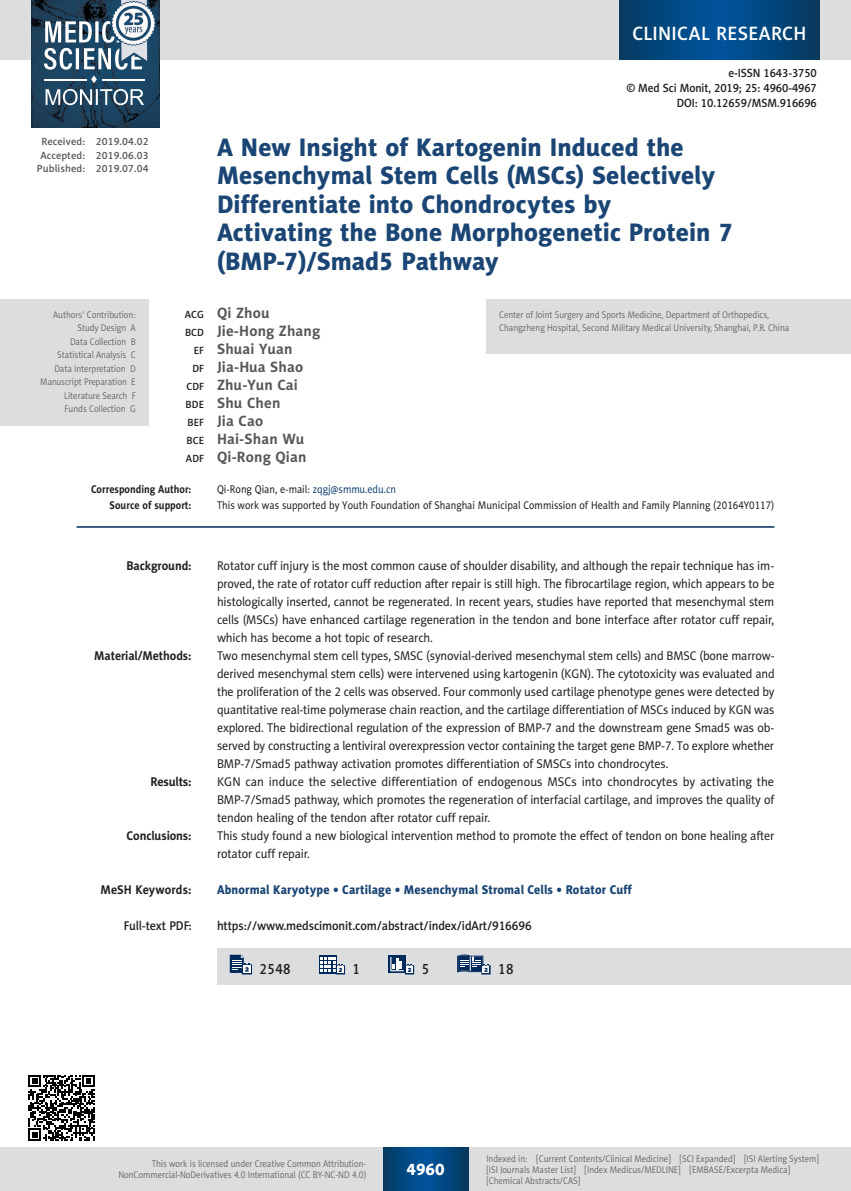
<style>
.page{position:relative;width:851px;height:1191px;background:#fff}
.page>*{position:absolute;margin:0;border:0;box-sizing:border-box;transform-origin:0 0}
.MSM_Tytul{font:25.5px/28.5px "Naomi Sans EFN Heavy";color:#1a4574}
.t1{font:19.5px "Naomi Sans EFN Medium";letter-spacing:.015em;color:#fff}
.t2{font:16.5px "Naomi Sans EFN Heavy";color:#fff}
.MSM_Autorzy{font:700 15px "Naomi Sans EFN";letter-spacing:.01em;color:#57585a}
.MSM_dane{font:15px "Naomi Sans EFN Medium";letter-spacing:.03em;color:#231f20;scale:.9 1}
.MSM_Summary_body{font:12.75px/18px "Naomi Sans EFN";letter-spacing:-.01em;color:#231f20;text-align:justify;scale:.95 1}
.MSM_Summary_body-2{font:12.75px/18px "Naomi Sans EFN";letter-spacing:-.01em;color:#231f20;text-align:justify}
.MSM_full_text_pdf{font:12.75px "Naomi Sans EFN Medium";letter-spacing:-.01em;color:#231f20;scale:.95 1}
.MSM_keywords{font:12.75px "Naomi Sans EFN Heavy";letter-spacing:.005em;color:#1a4574;scale:.95 1}
.MSM_Summary_body-3{font:700 12.75px "Naomi Sans EFN";letter-spacing:-.01em;color:#231f20;scale:.95 1}
.MSM_keywords-2{font:700 12.75px "Naomi Sans EFN";letter-spacing:.005em;color:#231f20;scale:.95 1}
.MSM_Summary_body-4{font:700 12.75px "Naomi Sans EFN";letter-spacing:-.01em;color:#231f20}
.MSM_full_text_pdf-2{font:12px "Naomi Sans EFN Medium";letter-spacing:-.01em;color:#231f20;scale:.95 1}
.MSM_Support{font:11.25px "Naomi Sans EFN";color:#231f20;scale:.9 1}
.MSM_Adres{font:11.25px "Naomi Sans EFN";color:#231f20;scale:.9 1}
.MSM_Adres-2{font:700 11.25px "Naomi Sans EFN";color:#231f20;scale:.9 1}
.MSM_Support-2{font:700 11.25px "Naomi Sans EFN";color:#231f20;scale:.9 1}
.t3{font:10.5px "Naomi Sans EFN Medium";letter-spacing:.01em;color:#57585a}
.MSM_Afiliacja{font:9.75px/11.2px "Naomi Sans EFN Light";color:#57585a;scale:.9 1}
.MSM_pagina_sygnatura{font:9.75px/11.2px "Naomi Sans EFN Light";color:#57585a;text-align:right;scale:.9 1}
.s1{font-family:"Naomi Sans EFN Medium";font-weight:400;font-size:10.5px;color:#231f20}
.s2{color:#1a4574}
</style>
<div class="page">
<div style="left:217px;top:948px;width:633px;height:36px;background:#dcdddf"></div>
<svg style="left:230px;top:954px;width:22px;height:20px"></svg>
<div style="left:319px;top:955px;width:17px;height:18px;background:#00295c"></div>
<svg style="left:320px;top:956px;width:25px;height:18px"></svg>
<div style="left:388px;top:955px;width:18px;height:18px;background:#00295c"></div>
<svg style="left:390px;top:957px;width:24px;height:17px"></svg>
<svg style="left:457px;top:954px;width:33px;height:20px"></svg>
<hr style="left:77px;top:526px;width:697px;height:2px;background:#00295c">
<div style="left:0;top:300px;width:148px;height:126px;background:#dcdddf"></div>
<div style="left:486px;top:300px;width:364px;height:54px;background:#dcdddf"></div>
<svg style="left:28px;top:1075px;width:67px;height:66px"></svg>
<hr style="left:850px;top:0;width:1px;height:60px;background:#dcdddf">
<div style="left:0;top:1148px;width:850px;height:43px;background:#dcdddf"></div>
<svg style="left:383px;top:1147px;width:85px;height:43px"></svg>
<div style="left:0;top:0;width:850px;height:60px;background:#dcdddf"></div>
<svg style="left:619px;top:0;width:200px;height:60px"></svg>
<img style="left:32px;top:0;width:127px;height:128px">
<img style="left:44px;top:21px;width:100px;height:49px">
<img style="left:45px;top:79px;width:41px;height:1px">
<img style="left:103px;top:79px;width:41px;height:1px">
<svg style="left:91px;top:75px;width:6px;height:8px"></svg>
<img style="left:46px;top:89px;width:98px;height:16px">
<h2 class="t1" style="left:632px;top:22px;width:175px">CLINICAL RESEARCH</h2>
<p class="MSM_full_text_pdf-2" style="left:728px;top:66px;width:95px">e-ISSN 1643-3750</p>
<p class="MSM_full_text_pdf-2" style="left:626px;top:81px;width:202px">© Med Sci Monit, 2019; 25: 4960-4967</p>
<p class="MSM_full_text_pdf-2" style="left:676px;top:96px;width:149px">DOI: 10.12659/MSM.916696</p>
<p class="MSM_Tytul" style="left:217px;top:132px;width:517px">A New Insight of Kartogenin Induced the Mesenchymal Stem Cells (MSCs) Selectively Differentiate into Chondrocytes by<br>Activating the Bone Morphogenetic Protein 7 (BMP-7)/Smad5 Pathway</p>
<p class="MSM_Autorzy" style="left:185px;top:304px;width:86px"><span class="s1">ACG</span> Qi Zhou</p>
<p class="MSM_Autorzy" style="left:185px;top:322px;width:137px"><span class="s1">BCD</span> Jie-Hong Zhang</p>
<p class="MSM_Autorzy" style="left:194px;top:340px;width:100px"><span class="s1">EF</span> Shuai Yuan</p>
<p class="MSM_Autorzy" style="left:192px;top:358px;width:112px"><span class="s1">DF</span> Jia-Hua Shao</p>
<p class="MSM_Autorzy" style="left:186px;top:376px;width:113px"><span class="s1">CDF</span> Zhu-Yun Cai</p>
<p class="MSM_Autorzy" style="left:185px;top:394px;width:96px"><span class="s1">BDE</span> Shu Chen</p>
<p class="MSM_Autorzy" style="left:187px;top:412px;width:77px"><span class="s1">BEF</span> Jia Cao</p>
<p class="MSM_Autorzy" style="left:186px;top:430px;width:119px"><span class="s1">BCE</span> Hai-Shan Wu</p>
<p class="MSM_Autorzy" style="left:186px;top:448px;width:122px"><span class="s1">ADF</span> Qi-Rong Qian</p>
<p class="MSM_Adres-2" style="left:91px;top:483px;width:113px">Corresponding Author:</p>
<p class="MSM_Adres" style="left:217px;top:483px;width:200px">Qi-Rong Qian, e-mail: <span class="s2">zqgj@smmu.edu.cn</span></p>
<p class="MSM_Support-2" style="left:110px;top:499px;width:92px">Source of support:</p>
<p class="MSM_Support" style="left:217px;top:499px;width:620px">This work was supported by Youth Foundation of Shanghai Municipal Commission of Health and Family Planning (20164Y0117)</p>
<p class="t3" style="left:41px;top:136px;width:109px">Received: 2019.04.02</p>
<p class="t3" style="left:40px;top:149px;width:110px">Accepted: 2019.06.03</p>
<p class="t3" style="left:37px;top:163px;width:113px">Published: 2019.07.04</p>
<p class="MSM_Afiliacja" style="left:53px;top:309px;width:93px">Authors’ Contribution:</p>
<p class="MSM_Afiliacja" style="left:77px;top:322px;width:66px">Study Design A</p>
<p class="MSM_Afiliacja" style="left:70px;top:336px;width:74px">Data Collection B</p>
<p class="MSM_Afiliacja" style="left:57px;top:349px;width:89px">Statistical Analysis C</p>
<p class="MSM_Afiliacja" style="left:54px;top:363px;width:92px">Data Interpretation D</p>
<p class="MSM_Afiliacja" style="left:40px;top:376px;width:107px">Manuscript Preparation E</p>
<p class="MSM_Afiliacja" style="left:64px;top:390px;width:81px">Literature Search F</p>
<p class="MSM_Afiliacja" style="left:65px;top:403px;width:80px">Funds Collection G</p>
<p class="MSM_Afiliacja" style="left:499px;top:308px;width:324px;line-height:13.5px">Center of Joint Surgery and Sports Medicine, Department of Orthopedics,<br>Changzheng Hospital, Second Military Medical University, Shanghai, P.R. China</p>
<p class="MSM_Summary_body-3" style="left:126px;top:558px;width:70px">Background:</p>
<p class="MSM_Summary_body" style="left:217px;top:557px;width:588px">Rotator cuff injury is the most common cause of shoulder disability, and although the repair technique has im&shy;proved, the rate of rotator cuff reduction after repair is still high. The fibrocartilage region, which appears to be histologically inserted, cannot be regenerated. In recent years, studies have reported that mesenchymal stem cells (MSCs) have enhanced cartilage regeneration in the tendon and bone interface after rotator cuff repair, which has become a hot topic of research.</p>
<p class="MSM_Summary_body-3" style="left:94px;top:648px;width:104px">Material/Methods:</p>
<p class="MSM_Summary_body" style="left:217px;top:647px;width:588px">Two mesenchymal stem cell types, SMSC (synovial-derived mesenchymal stem cells) and BMSC (bone marrow&shy;derived mesenchymal stem cells) were intervened using kartogenin (KGN). The cytotoxicity was evaluated and the proliferation of the 2 cells was observed. Four commonly used cartilage phenotype genes were detected by quantitative real-time polymerase chain reaction, and the cartilage differentiation of MSCs induced by KGN was explored. The bidirectional regulation of the expression of BMP-7 and the downstream gene Smad5 was ob&shy;served by constructing a lentiviral overexpression vector containing the target gene BMP-7. To explore whether BMP-7/Smad5 pathway activation promotes differentiation of SMSCs into chondrocytes.</p>
<p class="MSM_Summary_body-4" style="left:150px;top:774px;width:43px">Results:</p>
<p class="MSM_Summary_body-2" style="left:217px;top:773px;width:559px">KGN can induce the selective differentiation of endogenous MSCs into chondrocytes by activating the BMP-7/Smad5 pathway, which promotes the regeneration of interfacial cartilage, and improves the quality of tendon healing of the tendon after rotator cuff repair.</p>
<p class="MSM_Summary_body-3" style="left:127px;top:828px;width:70px">Conclusions:</p>
<p class="MSM_Summary_body" style="left:217px;top:827px;width:588px">This study found a new biological intervention method to promote the effect of tendon on bone healing after rotator cuff repair.</p>
<p class="MSM_keywords-2" style="left:100px;top:882px;width:97px">MeSH Keywords:</p>
<p class="MSM_keywords" style="left:217px;top:882px;width:438px">Abnormal Karyotype • Cartilage • Mesenchymal Stromal Cells • Rotator Cuff</p>
<p class="MSM_full_text_pdf" style="left:124px;top:918px;width:73px">Full-text PDF:</p>
<p class="MSM_full_text_pdf" style="left:217px;top:918px;width:333px">https://www.medscimonit.com/abstract/index/idArt/916696</p>
<p class="MSM_dane" style="left:259px;top:960px;width:36px">2548</p>
<p class="MSM_dane" style="left:352px;top:960px;width:10px">1</p>
<p class="MSM_dane" style="left:421px;top:960px;width:10px">5</p>
<p class="MSM_dane" style="left:498px;top:960px;width:19px">18</p>
<p class="MSM_pagina_sygnatura" style="left:118px;top:1158px;width:277px">This work is licensed under Creative Common Attribution-<br>NonCommercial-NoDerivatives 4.0 International (CC BY-NC-ND 4.0)</p>
<p class="t2" style="left:406px;top:1159px;width:40px">4960</p>
<p class="MSM_Afiliacja" style="left:486px;top:1152px;width:371px">Indexed in: [Current Contents/Clinical Medicine] [SCI Expanded] [ISI Alerting System] [ISI Journals Master List] [Index Medicus/MEDLINE] [EMBASE/Excerpta Medica] [Chemical Abstracts/CAS]</p>
</div>
